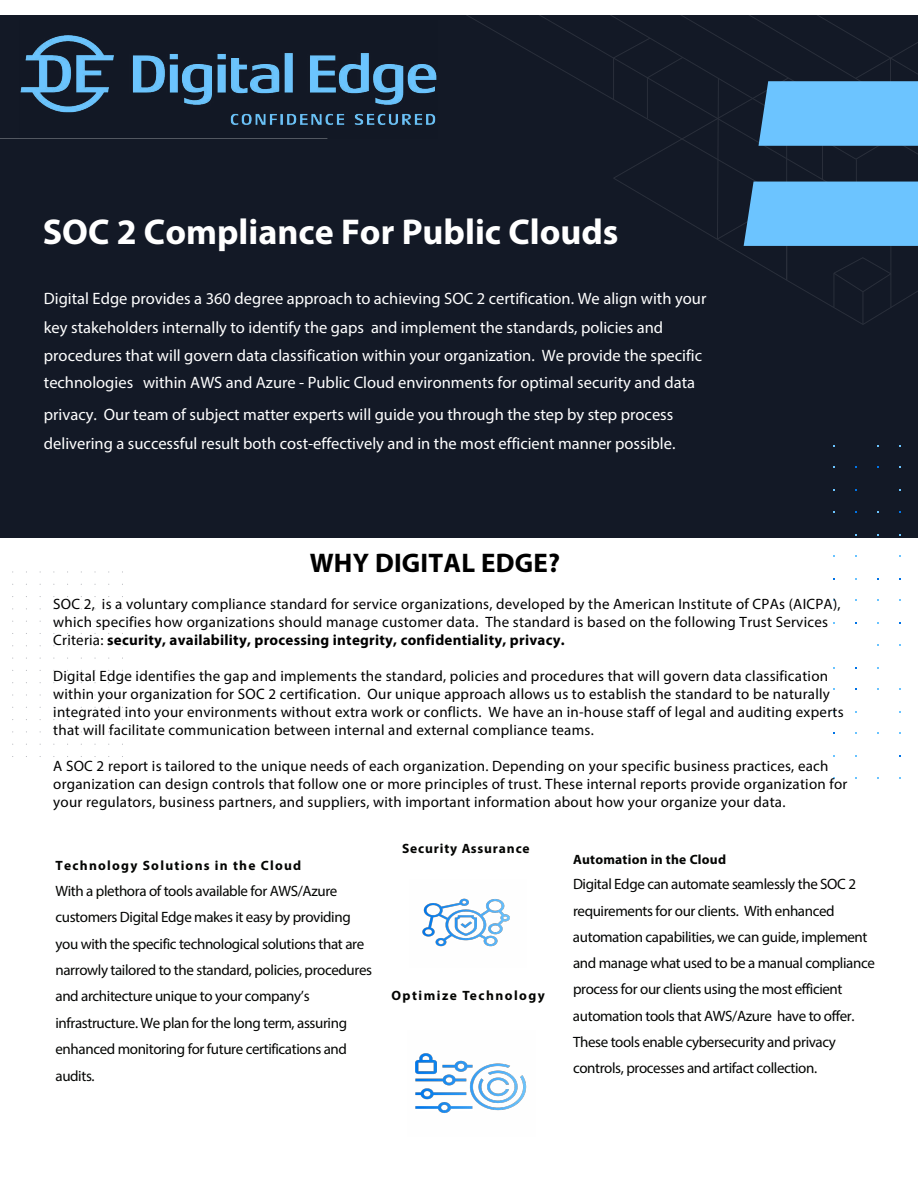
<style>
.page{position:relative;width:918px;height:1188px;background:#fff}
.page>*{position:absolute;margin:0;border:0;box-sizing:border-box;transform-origin:0 0}
.t1{font:700 36px "Myriad Pro";color:#fff}
.t2{font:700 27px "Myriad Pro";letter-spacing:.01em;color:#000}
.t3{font:16.5px/27.9px "Myriad Pro";color:#fff}
.t4{font:15px/18px "Myriad Pro";letter-spacing:.015em;color:#000}
.t5{font:15px/26.4px "Myriad Pro";letter-spacing:-.025em;color:#040503}
.t6{font:700 13.5px "Myriad Pro";letter-spacing:.095em;color:#040503}
.t7{font:700 13.5px "Myriad Pro";letter-spacing:.02em;color:#040503}
.t8{font:700 13.5px "Myriad Pro";letter-spacing:.065em;color:#040503}
.s1{color:#fefefe}
.s2{font-weight:700}
.s3{font-size:13.5px}
</style>
<div class="page">
<div style="left:0;top:15px;width:918px;height:523px;background:#131926"></div>
<hr style="left:0;top:138px;width:327px;height:1px;background:#fff">
<svg style="left:612px;top:15px;width:306px;height:310px"></svg>
<img style="left:20px;top:35px;width:417px;height:90px">
<img style="left:415px;top:1053px;width:112px;height:60px">
<img style="left:422px;top:898px;width:88px;height:49px">
<p class="t1" style="left:43px;top:208px;width:577px">SOC 2 Compliance For Public Clouds</p>
<p class="t3" style="left:44px;top:285px;width:664px">Digital Edge provides a 360 degree approach to achieving SOC 2 certification. We align with your key stakeholders internally to identify the gaps and implement the standards, policies and procedures that will govern data classification within your organization. <span class="s1">We provide the specific technologies within AWS and Azure - Public Cloud environments for optimal security and data</span></p>
<p class="t3" style="left:44px;top:400px;width:633px;line-height:28.8px"><span class="s1">privacy.</span> Our team of subject matter experts will guide you through the step by step process delivering a successful result both cost-effectively and in the most efficient manner possible.</p>
<h2 class="t2" style="left:310px;top:545px;width:252px">WHY DIGITAL EDGE?</h2>
<p class="t4" style="left:53px;top:595px;width:789px">SOC 2, is a voluntary compliance standard for service organizations, developed by the American Institute of CPAs (AICPA), which specifies how organizations should manage customer data. The standard is based on the following Trust Services<br>Criteria: <span class="s2">security, availability, processing integrity, confidentiality, privacy.</span></p>
<p class="t4" style="left:53px;top:667px;width:792px">Digital Edge identifies the gap and imp<span class="s3">l</span>ements the standard, policies and procedures that will govern data classification within your organization for SOC 2 certification. Our unique approach allows us to establish the standard to be naturally integrated into your environments without extra work or conflicts. We have an in-house staff of legal and auditing experts that will facilitate communication between internal and external compliance teams.</p>
<p class="t4" style="left:53px;top:756px;width:796px">A SOC 2 report is tailored to the unique needs of each organization. Depending on your specific business practices, each organization can design controls that follow one or more principles of trust. These internal reports provide organization for your regulators, business partners, and suppliers, with important information about how your organize your data.</p>
<p class="t6" style="left:56px;top:857px;width:247px">Technology Solutions in the Cloud</p>
<p class="t5" style="left:56px;top:878px;width:318px">With a plethora of tools available for AWS/Azure customers Digital Edge makes it easy by providing you with the specific technological solutions that are narrowly tailored to the standard, policies, procedures and architecture unique to your company’s infrastructure. We plan for the long term, assuring enhanced monitoring for future certifications and audits.</p>
<p class="t8" style="left:402px;top:840px;width:129px">Security Assurance</p>
<p class="t6" style="left:392px;top:987px;width:155px">Optimize Technology</p>
<p class="t7" style="left:573px;top:851px;width:155px">Automation in the Cloud</p>
<p class="t5" style="left:573px;top:871px;width:303px">Digital Edge can automate seamlessly the SOC 2 requirements for our clients. With enhanced automation capabilities, we can guide, implement and manage what used to be a manual compliance process for our clients using the most efficient automation tools that AWS/Azure have to offer.<br>These tools enable cybersecurity and privacy controls, processes and artifact collection.</p>
</div>
